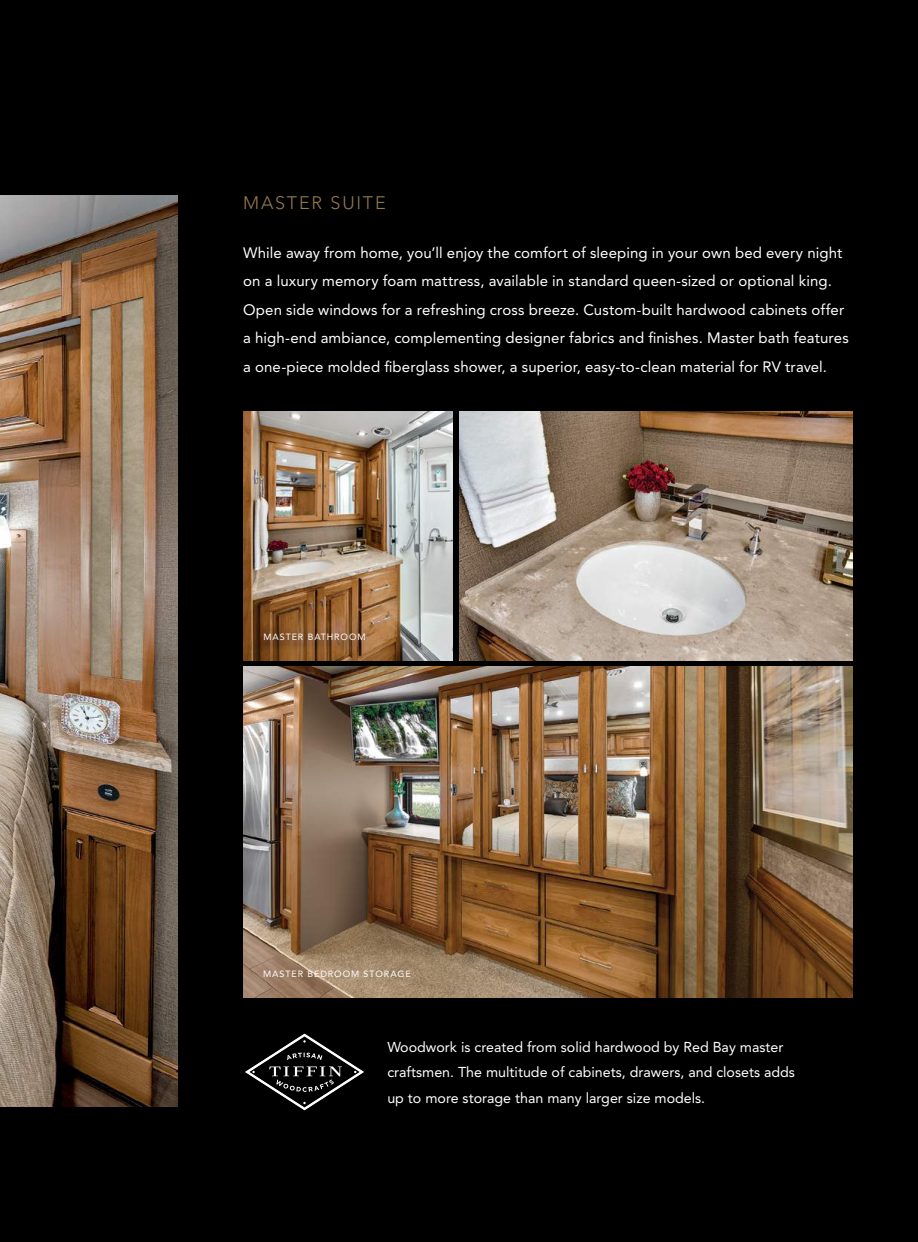
<style>
.page{position:relative;width:918px;height:1242px;background:#000}
.page>*{position:absolute;margin:0;border:0;box-sizing:border-box;transform-origin:0 0}
.t1{font:300 18px "Avenir LT Std";letter-spacing:.1em;color:#947b50}
.t2{font:15px/28.5px "Avenir LT Std";letter-spacing:.005em;color:#fff}
.t3{font:14.25px/25.5px "Avenir LT Std";color:#fff}
.t4{font:9px "Avenir LT Std";letter-spacing:.1em;color:#fff}
</style>
<div class="page">
<img style="left:243px;top:666px;width:610px;height:331px">
<img style="left:0;top:195px;width:178px;height:912px">
<img style="left:243px;top:411px;width:210px;height:249px">
<img style="left:459px;top:411px;width:394px;height:249px">
<svg style="left:245px;top:1034px;width:119px;height:76px"></svg>
<p class="t1" style="left:243px;top:192px;width:144px">MASTER SUITE</p>
<p class="t2" style="left:243px;top:239px;width:607px">While away from home, you’ll enjoy the comfort of sleeping in your own bed every night on a luxury memory foam mattress, available in standard queen-sized or optional king.<br>Open side windows for a refreshing cross breeze. Custom-built hardwood cabinets offer a high-end ambiance, complementing designer fabrics and finishes. Master bath features a one-piece molded fiberglass shower, a superior, easy-to-clean material for RV travel.</p>
<p class="t4" style="left:263px;top:632px;width:104px">MASTER BATHROOM</p>
<p class="t4" style="left:263px;top:969px;width:149px">MASTER BEDROOM STORAGE</p>
<p class="t3" style="left:387px;top:1034px;width:409px">Woodwork is created from solid hardwood by Red Bay master craftsmen. The multitude of cabinets, drawers, and closets adds up to more storage than many larger size models.</p>
</div>
